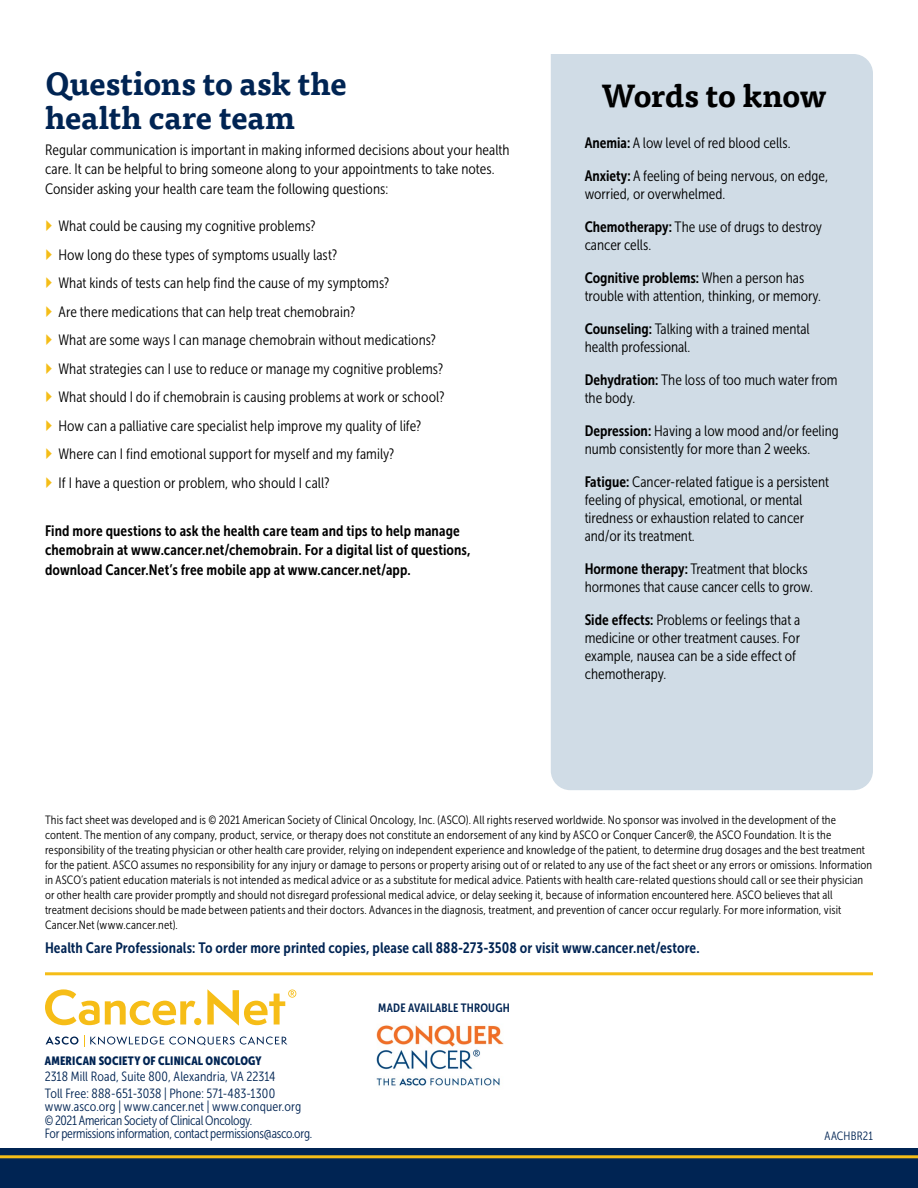
<style>
.page{position:relative;width:918px;height:1188px;background:#fff}
.page>*{position:absolute;margin:0;border:0;box-sizing:border-box;transform-origin:0 0}
.header1{font:700 31.5px "Tisa Pro";letter-spacing:-.005em;color:#002453}
.header_1_black{font:700 31.5px "Tisa Pro";letter-spacing:-.01em;color:#000}
.terms{font:15px "Museo Sans Cond 300";color:#000}
.main_text_with_bulle{font:15px "Museo Sans Cond 300";letter-spacing:.005em;color:#000}
.main_text{font:15px "Museo Sans Cond 300";letter-spacing:.005em;color:#000}
.main_text-2{font:15px "Museo Sans Cond 700";letter-spacing:.01em;color:#000}
.footnote{font:15px "Museo Sans Cond 700";letter-spacing:.005em;color:#002453}
.terms-2{font:15px "Museo Sans Cond 700";color:#000}
.footnote-2{font:13.35px/13.5px "Museo Sans Cond 300";letter-spacing:-.01em;color:#002453}
.footnote-3{font:13.35px "Museo Sans Cond 300";letter-spacing:.01em;color:#002453}
.footnote-4{font:12px/15px "Museo Sans Cond 300";letter-spacing:.015em;color:#000}
.footnote-5{font:12px "Museo Sans Cond 900";letter-spacing:.015em;color:#002453}
.footnote-6{font:12px "Museo Sans Cond 700";letter-spacing:.015em;color:#002453}
.footnote-7{font:12px "Museo Sans Cond 300";letter-spacing:.015em;color:#002453}
.s1{font-family:"Museo Sans Cond 700"}
.s2{font-family:"Museo Sans Cond 300"}
</style>
<div class="page">
<hr style="left:45px;top:972px;width:828px;height:3px;background:#f5bd17">
<div style="left:0;top:1148px;width:918px;height:40px;background:#002453"></div>
<hr style="left:0;top:1155px;width:918px;height:3px;background:#f5bd17">
<div style="left:551px;top:54px;width:322px;height:736px;background:#d0dce6"></div>
<svg style="left:46px;top:1036px;width:32px;height:9px"></svg>
<svg style="left:84px;top:1035px;width:203px;height:11px"></svg>
<svg style="left:45px;top:989px;width:150px;height:36px"></svg>
<div style="left:194px;top:1018px;width:7px;height:7px;background:#f6bd17;border-radius:50%"></div>
<svg style="left:207px;top:989px;width:89px;height:37px"></svg>
<img style="left:376px;top:1025px;width:128px;height:61px">
<h1 class="header1" style="left:45px;top:58px;width:304px">Questions to ask the</h1>
<h1 class="header1" style="left:45px;top:93px;width:252px">health care team</h1>
<p class="main_text" style="left:45px;top:142px;width:466px">Regular communication is important in making informed decisions about your health</p>
<p class="main_text" style="left:45px;top:161px;width:451px">care. It can be helpful to bring someone along to your appointments to take notes.</p>
<p class="main_text" style="left:45px;top:181px;width:345px">Consider asking your health care team the following questions:</p>
<p class="main_text_with_bulle" style="left:58px;top:218px;width:259px">What could be causing my cognitive problems?</p>
<p class="main_text_with_bulle" style="left:58px;top:247px;width:280px">How long do these types of symptoms usually last?</p>
<p class="main_text_with_bulle" style="left:58px;top:275px;width:332px">What kinds of tests can help find the cause of my symptoms?</p>
<p class="main_text_with_bulle" style="left:58px;top:304px;width:298px">Are there medications that can help treat chemobrain?</p>
<p class="main_text_with_bulle" style="left:58px;top:332px;width:379px">What are some ways I can manage chemobrain without medications?</p>
<p class="main_text_with_bulle" style="left:58px;top:361px;width:386px">What strategies can I use to reduce or manage my cognitive problems?</p>
<p class="main_text_with_bulle" style="left:58px;top:389px;width:388px">What should I do if chemobrain is causing problems at work or school?</p>
<p class="main_text_with_bulle" style="left:58px;top:418px;width:364px">How can a palliative care specialist help improve my quality of life?</p>
<p class="main_text_with_bulle" style="left:58px;top:446px;width:337px">Where can I find emotional support for myself and my family?</p>
<p class="main_text_with_bulle" style="left:58px;top:475px;width:273px">If I have a question or problem, who should I call?</p>
<p class="main_text-2" style="left:45px;top:522px;width:416px">Find more questions to ask the health care team and tips to help manage</p>
<p class="main_text-2" style="left:45px;top:542px;width:427px">chemobrain at www.cancer.net/chemobrain. For a digital list of questions,</p>
<p class="main_text-2" style="left:45px;top:561px;width:367px">download Cancer.Net’s free mobile app at www.cancer.net/app.</p>
<h1 class="header_1_black" style="left:601px;top:70px;width:227px">Words to know</h1>
<p class="terms" style="left:585px;top:135px;width:207px"><span class="s1">Anemia:</span> A low level of red blood cells.</p>
<p class="terms" style="left:585px;top:168px;width:245px"><span class="s1">Anxiety:</span> A feeling of being nervous, on edge,</p>
<p class="terms" style="left:585px;top:186px;width:142px">worried, or overwhelmed.</p>
<p class="terms" style="left:585px;top:219px;width:239px"><span class="s1">Chemotherapy:</span> The use of drugs to destroy</p>
<p class="terms" style="left:585px;top:237px;width:68px">cancer cells.</p>
<p class="terms-2" style="left:585px;top:270px;width:221px">Cognitive problems: <span class="s2">When a person has</span></p>
<p class="terms" style="left:585px;top:288px;width:238px">trouble with attention, thinking, or memory.</p>
<p class="terms" style="left:585px;top:321px;width:227px"><span class="s1">Counseling:</span> Talking with a trained mental</p>
<p class="terms" style="left:585px;top:339px;width:107px">health professional.</p>
<p class="terms" style="left:585px;top:372px;width:254px"><span class="s1">Dehydration:</span> The loss of too much water from</p>
<p class="terms" style="left:585px;top:390px;width:52px">the body.</p>
<p class="terms" style="left:585px;top:423px;width:256px"><span class="s1">Depression:</span> Having a low mood and/or feeling</p>
<p class="terms" style="left:585px;top:441px;width:227px">numb consistently for more than 2 weeks.</p>
<p class="terms" style="left:585px;top:474px;width:246px"><span class="s1">Fatigue:</span> Cancer-related fatigue is a persistent</p>
<p class="terms" style="left:585px;top:492px;width:219px">feeling of physical, emotional, or mental</p>
<p class="terms" style="left:585px;top:510px;width:221px">tiredness or exhaustion related to cancer</p>
<p class="terms" style="left:585px;top:528px;width:112px">and/or its treatment.</p>
<p class="terms" style="left:585px;top:561px;width:224px"><span class="s1">Hormone therapy:</span> Treatment that blocks</p>
<p class="terms" style="left:585px;top:579px;width:230px">hormones that cause cancer cells to grow.</p>
<p class="terms" style="left:585px;top:612px;width:217px"><span class="s1">Side effects:</span> Problems or feelings that a</p>
<p class="terms" style="left:585px;top:630px;width:217px">medicine or other treatment causes. For</p>
<p class="terms" style="left:585px;top:648px;width:213px">example, nausea can be a side effect of</p>
<p class="terms" style="left:585px;top:666px;width:83px">chemotherapy.</p>
<p class="footnote-4" style="left:45px;top:813px;width:829px">This fact sheet was developed and is © 2021 American Society of Clinical Oncology, Inc. (ASCO). All rights reserved worldwide. No sponsor was involved in the development of the content. The mention of any company, product, service, or therapy does not constitute an endorsement of any kind by ASCO or Conquer Cancer®, the ASCO Foundation. It is the responsibility of the treating physician or other health care provider, relying on independent experience and knowledge of the patient, to determine drug dosages and the best treatment for the patient. ASCO assumes no responsibility for any injury or damage to persons or property arising out of or related to any use of the fact sheet or any errors or omissions. Information in ASCO’s patient education materials is not intended as medical advice or as a substitute for medical advice. Patients with health care-related questions should call or see their physician or other health care provider promptly and should not disregard professional medical advice, or delay seeking it, because of information encountered here. ASCO believes that all treatment decisions should be made between patients and their doctors. Advances in the diagnosis, treatment, and prevention of cancer occur regularly. For more information, visit Cancer.Net (www.cancer.net).</p>
<p class="footnote" style="left:45px;top:940px;width:656px">Health Care Professionals: To order more printed copies, please call 888-273-3508 or visit www.cancer.net/estore.</p>
<p class="footnote-5" style="left:45px;top:1054px;width:218px">AMERICAN SOCIETY OF CLINICAL ONCOLOGY</p>
<p class="footnote-3" style="left:45px;top:1070px;width:232px">2318 Mill Road, Suite 800, Alexandria, VA 22314</p>
<p class="footnote-2" style="left:45px;top:1087px;width:269px">Toll Free: 888-651-3038 | Phone: 571-483-1300 www.asco.org | www.cancer.net | www.conquer.org © 2021 American Society of Clinical Oncology.<br>For permissions information, contact permissions@asco.org.</p>
<p class="footnote-6" style="left:378px;top:1001px;width:133px">MADE AVAILABLE THROUGH</p>
<p class="footnote-7" style="left:825px;top:1129px;width:50px">AACHBR21</p>
</div>
